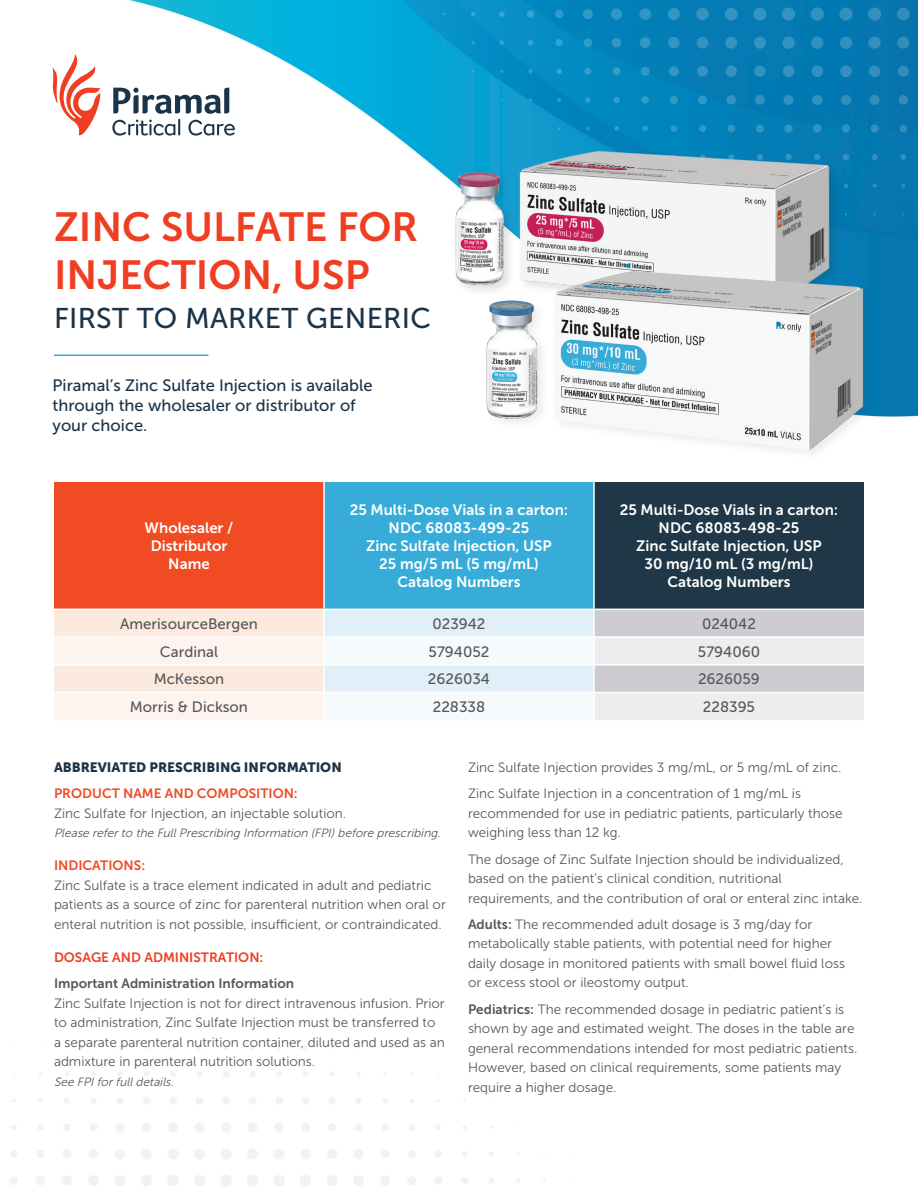
<style>
.page{position:relative;width:918px;height:1188px;background:#fff}
.page>*{position:absolute;margin:0;border:0;box-sizing:border-box;transform-origin:0 0}
.t1{font:40.5px/48.6px "Museo Sans 700";color:#ef3e22}
.t2{font:28.5px "Museo Sans 500";letter-spacing:.01em;color:#1c3449}
.t3{font:16.5px/19.8px "Museo Sans 500";color:#1c3449}
.t4{font:15px/18px "Museo Sans 700";color:#fff;text-align:center}
.t5{font:15px "Museo Sans 500";color:#57585a}
.t6{font:13.5px/19.5px "Museo Sans 300";color:#57585a}
.t7{font:13.5px "Museo Sans 700";color:#f04b24}
.t8{font:13.5px "Museo Sans 700";color:#57585a}
.t9{font:13.5px "Museo Sans 900";color:#1c3449}
.t10{font:13.5px "Museo Sans 700";color:#ef3e22}
.t11{font:italic 12px "Museo Sans 300";color:#57585a}
.s1{font-style:normal}
.s2{font-family:"Museo Sans 700"}
</style>
<div class="page">
<img style="left:52px;top:0;width:866px;height:417px">
<svg style="left:471px;top:12px;width:4px;height:4px"></svg>
<svg style="left:499px;top:11px;width:6px;height:6px"></svg>
<svg style="left:527px;top:10px;width:7px;height:8px"></svg>
<svg style="left:555px;top:10px;width:8px;height:8px"></svg>
<svg style="left:583px;top:9px;width:10px;height:10px"></svg>
<svg style="left:611px;top:8px;width:11px;height:12px"></svg>
<svg style="left:639px;top:8px;width:12px;height:12px"></svg>
<svg style="left:668px;top:8px;width:12px;height:12px"></svg>
<svg style="left:696px;top:8px;width:13px;height:12px"></svg>
<svg style="left:725px;top:8px;width:13px;height:12px"></svg>
<svg style="left:753px;top:8px;width:13px;height:13px"></svg>
<svg style="left:782px;top:7px;width:13px;height:14px"></svg>
<svg style="left:811px;top:7px;width:13px;height:14px"></svg>
<svg style="left:839px;top:7px;width:14px;height:14px"></svg>
<svg style="left:868px;top:7px;width:13px;height:14px"></svg>
<svg style="left:897px;top:8px;width:13px;height:12px"></svg>
<svg style="left:499px;top:40px;width:5px;height:5px"></svg>
<svg style="left:528px;top:40px;width:5px;height:6px"></svg>
<svg style="left:556px;top:39px;width:7px;height:7px"></svg>
<svg style="left:584px;top:38px;width:8px;height:9px"></svg>
<svg style="left:612px;top:38px;width:9px;height:10px"></svg>
<svg style="left:640px;top:37px;width:11px;height:11px"></svg>
<svg style="left:668px;top:37px;width:12px;height:11px"></svg>
<svg style="left:697px;top:37px;width:11px;height:12px"></svg>
<svg style="left:725px;top:37px;width:12px;height:12px"></svg>
<svg style="left:754px;top:37px;width:12px;height:12px"></svg>
<svg style="left:782px;top:36px;width:13px;height:13px"></svg>
<svg style="left:811px;top:36px;width:12px;height:13px"></svg>
<svg style="left:840px;top:36px;width:12px;height:13px"></svg>
<svg style="left:869px;top:37px;width:12px;height:12px"></svg>
<svg style="left:897px;top:37px;width:12px;height:12px"></svg>
<svg style="left:528px;top:69px;width:5px;height:5px"></svg>
<svg style="left:556px;top:68px;width:6px;height:6px"></svg>
<svg style="left:584px;top:68px;width:7px;height:7px"></svg>
<svg style="left:612px;top:67px;width:9px;height:8px"></svg>
<svg style="left:641px;top:67px;width:9px;height:9px"></svg>
<svg style="left:669px;top:66px;width:10px;height:10px"></svg>
<svg style="left:697px;top:66px;width:11px;height:11px"></svg>
<svg style="left:726px;top:66px;width:11px;height:11px"></svg>
<svg style="left:754px;top:66px;width:12px;height:11px"></svg>
<svg style="left:783px;top:65px;width:11px;height:12px"></svg>
<svg style="left:811px;top:65px;width:12px;height:12px"></svg>
<svg style="left:840px;top:65px;width:12px;height:12px"></svg>
<svg style="left:869px;top:66px;width:11px;height:11px"></svg>
<svg style="left:898px;top:66px;width:11px;height:11px"></svg>
<svg style="left:557px;top:98px;width:4px;height:4px"></svg>
<svg style="left:585px;top:97px;width:6px;height:6px"></svg>
<svg style="left:613px;top:97px;width:7px;height:6px"></svg>
<svg style="left:641px;top:96px;width:8px;height:8px"></svg>
<svg style="left:670px;top:96px;width:8px;height:8px"></svg>
<svg style="left:698px;top:95px;width:9px;height:9px"></svg>
<svg style="left:726px;top:95px;width:10px;height:10px"></svg>
<svg style="left:755px;top:95px;width:10px;height:10px"></svg>
<svg style="left:784px;top:95px;width:10px;height:10px"></svg>
<svg style="left:812px;top:95px;width:10px;height:10px"></svg>
<svg style="left:841px;top:95px;width:10px;height:10px"></svg>
<svg style="left:870px;top:95px;width:10px;height:10px"></svg>
<svg style="left:899px;top:95px;width:9px;height:10px"></svg>
<svg style="left:871px;top:124px;width:8px;height:9px"></svg>
<svg style="left:899px;top:125px;width:8px;height:7px"></svg>
<svg style="left:872px;top:154px;width:6px;height:6px"></svg>
<svg style="left:900px;top:154px;width:6px;height:6px"></svg>
<svg style="left:873px;top:184px;width:4px;height:4px"></svg>
<svg style="left:901px;top:184px;width:4px;height:4px"></svg>
<img style="left:425px;top:113px;width:434px;height:223px">
<img style="left:458px;top:246px;width:435px;height:207px">
<hr style="left:54px;top:354px;width:154px;height:2px;background:#38acd8">
<svg style="left:53px;top:54px;width:47px;height:82px"></svg>
<svg style="left:112px;top:88px;width:123px;height:48px"></svg>
<div style="left:54px;top:482px;width:270px;height:127px;background:#f04b23"></div>
<div style="left:324px;top:482px;width:270px;height:127px;background:#38acd8"></div>
<div style="left:594px;top:482px;width:270px;height:127px;background:#1f3746"></div>
<svg style="left:54px;top:610px;width:810px;height:110px"></svg>
<hr style="left:323px;top:482px;width:2px;height:127px;background:#fff">
<hr style="left:593px;top:482px;width:2px;height:127px;background:#fff">
<hr style="left:323px;top:610px;width:2px;height:26px;background:#fff">
<hr style="left:593px;top:610px;width:2px;height:26px;background:#fff">
<hr style="left:54px;top:636px;width:270px;height:2px;background:#fff">
<hr style="left:324px;top:636px;width:270px;height:2px;background:#fff">
<hr style="left:323px;top:638px;width:2px;height:26px;background:#fff">
<hr style="left:594px;top:636px;width:270px;height:2px;background:#fff">
<hr style="left:593px;top:638px;width:2px;height:26px;background:#fff">
<hr style="left:54px;top:664px;width:270px;height:2px;background:#fff">
<hr style="left:324px;top:664px;width:270px;height:2px;background:#fff">
<hr style="left:323px;top:666px;width:2px;height:26px;background:#fff">
<hr style="left:594px;top:664px;width:270px;height:2px;background:#fff">
<hr style="left:593px;top:666px;width:2px;height:26px;background:#fff">
<hr style="left:54px;top:692px;width:270px;height:1px;background:#fff">
<hr style="left:324px;top:692px;width:270px;height:1px;background:#fff">
<hr style="left:323px;top:693px;width:2px;height:27px;background:#fff">
<hr style="left:594px;top:692px;width:270px;height:1px;background:#fff">
<hr style="left:593px;top:693px;width:2px;height:27px;background:#fff">
<p class="t1" style="left:54px;top:202px;width:366px">ZINC SULFATE FOR<br>INJECTION, USP</p>
<p class="t2" style="left:54px;top:303px;width:378px">FIRST TO MARKET GENERIC</p>
<p class="t3" style="left:53px;top:376px;width:322px">Piramal’s Zinc Sulfate Injection is available through the wholesaler or distributor of your choice.</p>
<p class="t4" style="left:145px;top:519px;width:90px">Wholesaler /<br>Distributor<br>Name</p>
<p class="t4" style="left:350px;top:501px;width:220px">25 Multi-Dose Vials in a carton:</p>
<p class="t4" style="left:389px;top:519px;width:142px">NDC 68083-499-25</p>
<p class="t4" style="left:366px;top:537px;width:187px">Zinc Sulfate Injection, USP</p>
<p class="t4" style="left:379px;top:555px;width:161px">25 mg/5 mL (5 mg/mL)</p>
<p class="t4" style="left:397px;top:573px;width:125px">Catalog Numbers</p>
<p class="t4" style="left:620px;top:501px;width:220px">25 Multi-Dose Vials in a carton:</p>
<p class="t4" style="left:659px;top:519px;width:142px">NDC 68083-498-25</p>
<p class="t4" style="left:636px;top:537px;width:187px">Zinc Sulfate Injection, USP</p>
<p class="t4" style="left:644px;top:555px;width:171px">30 mg/10 mL (3 mg/mL)</p>
<p class="t4" style="left:667px;top:573px;width:125px">Catalog Numbers</p>
<p class="t5" style="left:120px;top:615px;width:139px">AmerisourceBergen</p>
<p class="t5" style="left:432px;top:615px;width:55px">023942</p>
<p class="t5" style="left:702px;top:615px;width:55px">024042</p>
<p class="t5" style="left:160px;top:643px;width:60px">Cardinal</p>
<p class="t5" style="left:429px;top:643px;width:62px">5794052</p>
<p class="t5" style="left:698px;top:643px;width:64px">5794060</p>
<p class="t5" style="left:154px;top:671px;width:72px">McKesson</p>
<p class="t5" style="left:428px;top:671px;width:64px">2626034</p>
<p class="t5" style="left:698px;top:671px;width:63px">2626059</p>
<p class="t5" style="left:130px;top:699px;width:120px">Morris &amp; Dickson</p>
<p class="t5" style="left:433px;top:699px;width:54px">228338</p>
<p class="t5" style="left:703px;top:699px;width:54px">228395</p>
<p class="t9" style="left:54px;top:760px;width:289px">ABBREVIATED PRESCRIBING INFORMATION</p>
<p class="t7" style="left:54px;top:786px;width:245px">PRODUCT NAME AND COMPOSITION:</p>
<p class="t6" style="left:54px;top:804px;width:294px">Zinc Sulfate for Injection, an injectable solution.</p>
<p class="t11" style="left:54px;top:827px;width:388px">Please referto the FullPrescribing Information (FPI)before prescribing<span class="s1">.</span></p>
<p class="t7" style="left:54px;top:858px;width:93px">INDICATIONS:</p>
<p class="t6" style="left:54px;top:876px;width:393px">Zinc Sulfate is a trace element indicated in adult and pediatric patients as a source of zinc for parenteral nutrition when oral or enteral nutrition is not possible, insufficient, or contraindicated.</p>
<p class="t10" style="left:54px;top:950px;width:211px">DOSAGE AND ADMINISTRATION:</p>
<p class="t8" style="left:54px;top:976px;width:242px">Important Administration Information</p>
<p class="t6" style="left:54px;top:993px;width:392px">Zinc Sulfate Injection is not for direct intravenous infusion. Prior to administration, Zinc Sulfate Injection must be transferred to a separate parenteral nutrition container, diluted and used as an admixture in parenteral nutrition solutions.</p>
<p class="t11" style="left:54px;top:1075px;width:124px">See FPIforfulldetails.</p>
<p class="t6" style="left:468px;top:758px;width:375px">Zinc Sulfate Injection provides 3 mg/mL, or 5 mg/mL of zinc.</p>
<p class="t6" style="left:468px;top:784px;width:376px">Zinc Sulfate Injection in a concentration of 1 mg/mL is recommended for use in pediatric patients, particularly those weighing less than 12 kg.</p>
<p class="t6" style="left:468px;top:849px;width:396px">The dosage of Zinc Sulfate Injection should be individualized, based on the patient’s clinical condition, nutritional requirements, and the contribution of oral or enteral zinc intake.</p>
<p class="t6" style="left:468px;top:915px;width:379px"><span class="s2">Adults:</span> The recommended adult dosage is 3 mg/day for metabolically stable patients, with potential need for higher daily dosage in monitored patients with small bowel fluid loss or excess stool or ileostomy output.</p>
<p class="t6" style="left:468px;top:999px;width:391px"><span class="s2">Pediatrics:</span> The recommended dosage in pediatric patient’s is shown by age and estimated weight. The doses in the table are general recommendations intended for most pediatric patients.<br>However, based on clinical requirements, some patients may require a higher dosage.</p>
</div>
